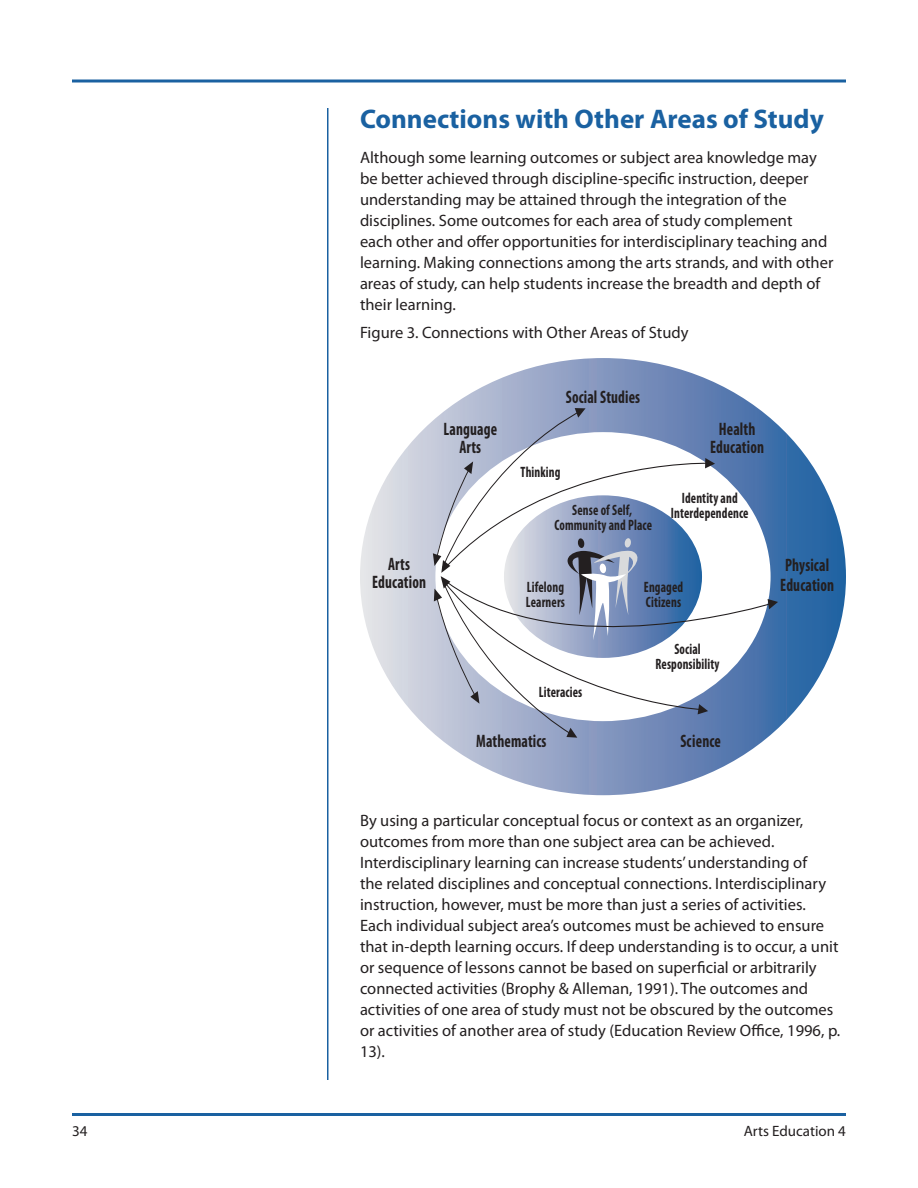
<style>
.page{position:relative;width:918px;height:1188px;background:#fff}
.page>*{position:absolute;margin:0;border:0;box-sizing:border-box;transform-origin:0 0}
.Heading_1_-_H1__18_p{font:700 27px "Myriad Pro";color:#1a61a1}
.t1{font:700 condensed 18px/18px "Myriad Pro";letter-spacing:.01em;color:#231f20;text-align:center;scale:.84 1}
.Figure_Caption{font:16.5px/21px "Myriad Pro";color:#231f20}
.t2{font:700 condensed 15px/15px "Myriad Pro";letter-spacing:.01em;color:#231f20;text-align:center;scale:.84 1}
.t3{font:15px "Myriad Pro";color:#231f20}
</style>
<div class="page">
<hr style="left:72px;top:1113px;width:774px;height:3px;background:#1a61a1">
<hr style="left:72px;top:80px;width:774px;height:2px;background:#1a61a1">
<hr style="left:327px;top:108px;width:1px;height:972px;background:#1a61a1">
<svg style="left:360px;top:358px;width:486px;height:437px"></svg>
<svg style="left:433px;top:408px;width:345px;height:330px"></svg>
<p class="Heading_1_-_H1__18_p" style="left:360px;top:102px;width:465px">Connections with Other Areas of Study</p>
<p class="Figure_Caption" style="left:360px;top:146px;width:475px">Although some learning outcomes or subject area knowledge may be better achieved through discipline-specific instruction, deeper understanding may be attained through the integration of the disciplines. Some outcomes for each area of study complement<br>each other and offer opportunities for interdisciplinary teaching and learning. Making connections among the arts strands, and with other areas of study, can help students increase the breadth and depth of their learning.</p>
<p class="Figure_Caption" style="left:360px;top:322px;width:330px">Figure 3. Connections with Other Areas of Study</p>
<p class="t1" style="left:372px;top:554px;width:66px">Arts<br>Education</p>
<p class="t1" style="left:443px;top:420px;width:65px">Language<br>Arts</p>
<p class="t1" style="left:566px;top:388px;width:90px">Social Studies</p>
<p class="t2" style="left:521px;top:464px;width:49px">Thinking</p>
<p class="t2" style="left:554px;top:502px;width:118px">Sense of Self,<br>Community and Place</p>
<p class="t1" style="left:710px;top:420px;width:66px">Health<br>Education</p>
<p class="t2" style="left:671px;top:490px;width:94px">Identity and<br>Interdependence</p>
<p class="t2" style="left:526px;top:579px;width:48px;text-align:left">Lifelong<br>Learners</p>
<p class="t2" style="left:539px;top:684px;width:53px">Literacies</p>
<p class="t2" style="left:644px;top:579px;width:48px;text-align:left">Engaged<br>Citizens</p>
<p class="t2" style="left:656px;top:641px;width:78px">Social<br>Responsibility</p>
<p class="t1" style="left:476px;top:731px;width:85px">Mathematics</p>
<p class="t1" style="left:680px;top:731px;width:50px">Science</p>
<p class="t1" style="left:780px;top:555px;width:66px;line-height:19.8px;text-align:left">Physical<br>Education</p>
<p class="Figure_Caption" style="left:360px;top:809px;width:482px">By using a particular conceptual focus or context as an organizer, outcomes from more than one subject area can be achieved.<br>Interdisciplinary learning can increase students’ understanding of<br>the related disciplines and conceptual connections. Interdisciplinary instruction, however, must be more than just a series of activities.<br>Each individual subject area’s outcomes must be achieved to ensure that in-depth learning occurs. If deep understanding is to occur, a unit or sequence of lessons cannot be based on superficial or arbitrarily connected activities (Brophy &amp; Alleman, 1991). The outcomes and activities of one area of study must not be obscured by the outcomes or activities of another area of study (Education Review Office, 1996, p.<br>13).</p>
<p class="t3" style="left:72px;top:1122px;width:17px">34</p>
<p class="t3" style="left:744px;top:1122px;width:104px">Arts Education 4</p>
</div>
